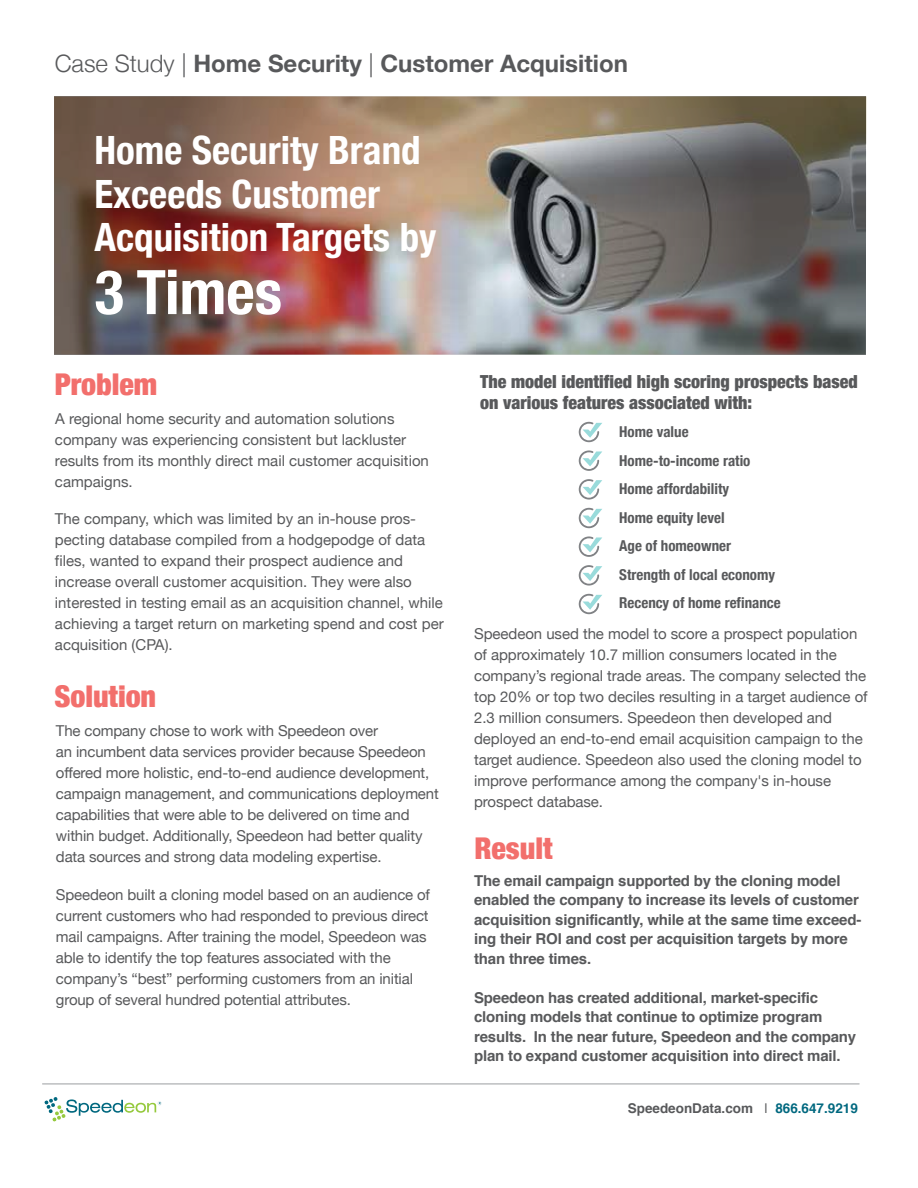
<style>
.page{position:relative;width:918px;height:1188px;background:#fff}
.page>*{position:absolute;margin:0;border:0;box-sizing:border-box;transform-origin:0 0}
.t1{font:700 condensed 61.5px "Helvetica Neue";color:#fff}
.t2{font:700 condensed 39px/43.5px "Helvetica Neue";color:#fff}
.t3{font:900 condensed 30px "Helvetica Neue";color:#f26f6c}
.t4{font:700 24px "Helvetica Neue";color:#58595b}
.t5{font:900 condensed 18px/21px "Helvetica Neue";color:#58595b}
.t6{font:15px/21px "Helvetica Neue";letter-spacing:-.005em;color:#58595b}
.t7{font:700 15px/19.5px "Helvetica";letter-spacing:-.01em;color:#58595b}
.t8{font:700 condensed 15px/28.5px "Helvetica Neue";color:#58595b}
.t9{font:700 13.5px "Helvetica";color:#58595b}
.s1{font-weight:300}
.s2{font-weight:400}
.s3{color:#00687f}
</style>
<div class="page">
<img style="left:55px;top:96px;width:811px;height:259px">
<hr style="left:43px;top:1083px;width:816px;height:2px;background:#bcbec0">
<svg style="left:579px;top:422px;width:23px;height:20px"></svg>
<svg style="left:579px;top:450px;width:23px;height:21px"></svg>
<svg style="left:579px;top:479px;width:23px;height:21px"></svg>
<svg style="left:579px;top:508px;width:23px;height:20px"></svg>
<svg style="left:579px;top:536px;width:23px;height:21px"></svg>
<svg style="left:579px;top:565px;width:23px;height:21px"></svg>
<svg style="left:579px;top:594px;width:23px;height:20px"></svg>
<svg style="left:44px;top:1097px;width:118px;height:25px"></svg>
<h3 class="t4" style="left:55px;top:45px;width:575px"><span class="s1">Case Study |</span> Home Security <span class="s1">|</span> Customer Acquisition</h3>
<h2 class="t2" style="left:94px;top:126px;width:343px">Home Security Brand<br>Exceeds Customer<br>Acquisition Targets by</h2>
<h1 class="t1" style="left:94px;top:241px;width:189px">3 Times</h1>
<h3 class="t3" style="left:55px;top:360px;width:104px">Problem</h3>
<p class="t6" style="left:55px;top:409px;width:376px">A regional home security and automation solutions company was experiencing consistent but lackluster results from its monthly direct mail customer acquisition campaigns.</p>
<p class="t6" style="left:55px;top:510px;width:390px">The company, which was limited by an in-house pros&shy;pecting database compiled from a hodgepodge of data files, wanted to expand their prospect audience and increase overall customer acquisition. They were also interested in testing email as an acquisition channel, while achieving a target return on marketing spend and cost per acquisition (CPA).</p>
<h3 class="t3" style="left:54px;top:671px;width:103px">Solution</h3>
<p class="t6" style="left:56px;top:721px;width:384px">The company chose to work with Speedeon over<br>an incumbent data services provider because Speedeon offered more holistic, end-to-end audience development, campaign management, and communications deployment capabilities that were able to be delivered on time and within budget. Additionally, Speedeon had better quality data sources and strong data modeling expertise.</p>
<p class="t6" style="left:56px;top:885px;width:376px">Speedeon built a cloning model based on an audience of current customers who had responded to previous direct mail campaigns. After training the model, Speedeon was able to identify the top features associated with the company’s “best” performing customers from an initial group of several hundred potential attributes.</p>
<p class="t5" style="left:480px;top:370px;width:379px">The model identified high scoring prospects based on various features associated with:</p>
<p class="t8" style="left:619px;top:417px;width:163px">Home value<br>Home-to-income ratio<br>Home affordability<br>Home equity level<br>Age of homeowner<br>Strength of local economy<br>Recency of home refinance</p>
<p class="t6" style="left:474px;top:624px;width:395px">Speedeon used the model to score a prospect population of approximately 10.7 million consumers located in the company’s regional trade areas. The company selected the top 20% or top two deciles resulting in a target audience of 2.3 million consumers. Speedeon then developed and deployed an end-to-end email acquisition campaign to the target audience. Speedeon also used the cloning model to improve performance among the company's in-house prospect database.</p>
<h3 class="t3" style="left:474px;top:823px;width:80px">Result</h3>
<p class="t7" style="left:474px;top:871px;width:389px">The email campaign supported by the cloning model enabled the company to increase its levels of customer acquisition significantly, while at the same time exceed&shy;ing their ROI and cost per acquisition targets by more than three times.</p>
<p class="t7" style="left:474px;top:988px;width:384px">Speedeon has created additional, market-specific cloning models that continue to optimize program results. In the near future, Speedeon and the company plan to expand customer acquisition into direct mail.</p>
<p class="t9" style="left:628px;top:1098px;width:232px">SpeedeonData.com <span class="s2">|</span> <span class="s3">866.647.9219</span></p>
</div>
